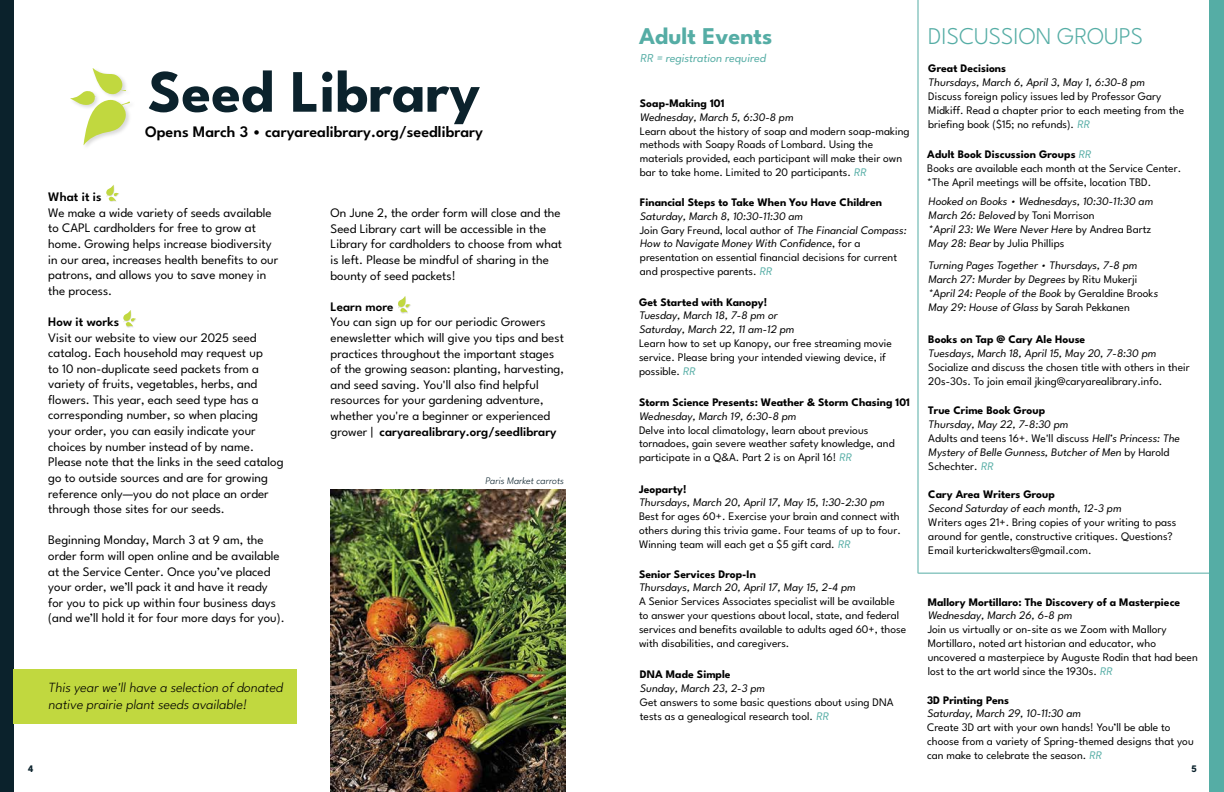
<style>
.page{position:relative;width:1224px;height:792px;background:#fff}
.page>*{position:absolute;margin:0;border:0;box-sizing:border-box;transform-origin:0 0}
.t1{font:700 60px "League Spartan";color:#0b222c}
.t2{font:300 24px "League Spartan";color:#55ada5}
.t3{font:700 24px "League Spartan";color:#55ada5}
.t4{font:600 16px "League Spartan";color:#000}
.t5{font:300 14px/16.8px "League Spartan";color:#000}
.t6{font:13px/15.6px "League Spartan";color:#000}
.t7{font:600 13px "League Spartan";color:#000}
.t8{font:12px "League Spartan";color:#55ada5}
.t9{font:11.5px/13.8px "League Spartan";color:#000}
.t10{font:700 11.5px "League Spartan";color:#000}
.t11{font:300 10px "League Spartan";color:#0b222c}
.t12{font:700 10px "League Spartan";color:#0b222c}
.s1{font-weight:600}
.s2{color:#55ada5}
.s3{font-weight:700}
</style>
<div class="page">
<div style="left:1209px;top:0;width:15px;height:792px;background:#55ada5"></div>
<svg style="left:70px;top:68px;width:60px;height:77px"></svg>
<div style="left:0;top:0;width:13px;height:792px;background:#0b222c"></div>
<img style="left:331px;top:490px;width:234px;height:302px">
<div style="left:13px;top:670px;width:284px;height:54px;background:#c1d83f"></div>
<hr style="left:918px;top:0;width:1px;height:573px;background:#55ada5">
<hr style="left:918px;top:573px;width:304px;height:1px;background:#55ada5">
<div style="left:123px;top:310px;width:14px;height:17px;background:#000;opacity:.15"></div>
<svg style="left:123px;top:310px;width:13px;height:16px"></svg>
<div style="left:106px;top:184px;width:14px;height:18px;background:#000;opacity:.15"></div>
<svg style="left:106px;top:184px;width:13px;height:17px"></svg>
<div style="left:398px;top:296px;width:14px;height:17px;background:#000;opacity:.15"></div>
<svg style="left:398px;top:296px;width:13px;height:16px"></svg>
<h1 class="t1" style="left:148px;top:45px;width:334px">Seed Library</h1>
<h3 class="t4" style="left:145px;top:120px;width:340px">Opens March 3 • caryarealibrary.org/seedlibrary</h3>
<p class="t7" style="left:48px;top:187px;width:55px">What it is</p>
<p class="t6" style="left:48px;top:204px;width:232px">We make a wide variety of seeds available to CAPL cardholders for free to grow at home. Growing helps increase biodiversity in our area, increases health benefits to our patrons, and allows you to save money in the process.</p>
<p class="t7" style="left:48px;top:312px;width:72px">How it works</p>
<p class="t6" style="left:48px;top:328px;width:237px">Visit our website to view our 2025 seed catalog. Each household may request up<br>to 10 non-duplicate seed packets from a variety of fruits, vegetables, herbs, and flowers. This year, each seed type has a corresponding number, so when placing your order, you can easily indicate your choices by number instead of by name.<br>Please note that the links in the seed catalog go to outside sources and are for growing reference only—you do not place an order through those sites for our seeds.</p>
<p class="t6" style="left:48px;top:531px;width:238px">Beginning Monday, March 3 at 9 am, the order form will open online and be available at the Service Center. Once you’ve placed your order, we’ll pack it and have it ready for you to pick up within four business days (and we’ll hold it for four more days for you).</p>
<p class="t6" style="left:331px;top:204px;width:233px">On June 2, the order form will close and the Seed Library cart will be accessible in the Library for cardholders to choose from what is left. Please be mindful of sharing in the bounty of seed packets!</p>
<p class="t7" style="left:331px;top:297px;width:65px">Learn more</p>
<p class="t6" style="left:331px;top:313px;width:235px">You can sign up for our periodic Growers enewsletter which will give you tips and best practices throughout the important stages of the growing season: planting, harvesting, and seed saving. You'll also find helpful resources for your gardening adventure, whether you're a beginner or experienced grower | <span class="s1">caryarealibrary.org/seedlibrary</span></p>
<p class="t11" style="left:485px;top:474px;width:82px">Paris Market carrots</p>
<p class="t5" style="left:48px;top:678px;width:238px">This year we'll have a selection of donated native prairie plant seeds available!</p>
<p class="t12" style="left:28px;top:761px;width:7px">4</p>
<h2 class="t3" style="left:639px;top:17px;width:135px">Adult Events</h2>
<p class="t8" style="left:640px;top:49px;width:129px">RR = registration required</p>
<p class="t10" style="left:640px;top:94px;width:86px">Soap-Making 101</p>
<p class="t9" style="left:640px;top:109px;width:271px">Wednesday, March 5, 6:30-8 pm<br>Learn about the history of soap and modern soap-making methods with Soapy Roads of Lombard. Using the materials provided, each participant will make their own bar to take home. Limited to 20 participants. <span class="s2">RR</span></p>
<p class="t10" style="left:640px;top:193px;width:244px">Financial Steps to Take When You Have Children</p>
<p class="t9" style="left:640px;top:208px;width:270px">Saturday, March 8, 10:30-11:30 am<br>Join Gary Freund, local author of The Financial Compass:<br>How to Navigate Money With Confidence, fo r a presentation on essential financial decisions for current and prospective parents. <span class="s2">RR</span></p>
<p class="t10" style="left:639px;top:293px;width:130px">Get Started with Kanopy!</p>
<p class="t9" style="left:639px;top:308px;width:255px">Tuesday, March 18, 7-8 pm or<br>Saturday, March 22, 11 am-12 pm<br>Learn how to set up Kanopy, our free streaming movie service. Please bring your intended viewing device, if possible. <span class="s2">RR</span></p>
<p class="t10" style="left:639px;top:393px;width:272px">Storm Science Presents: Weather &amp; Storm Chasing 101</p>
<p class="t9" style="left:639px;top:408px;width:257px">Wednesday, March 19, 6:30-8 pm<br>Delve into local climatology, learn about previous tornadoes, gain severe weather safety knowledge, and participate in a Q&amp;A. Part 2 is on April 16! <span class="s2">RR</span></p>
<p class="t10" style="left:639px;top:480px;width:49px">Jeoparty!</p>
<p class="t9" style="left:639px;top:495px;width:264px">Thursdays, March 20, April 17, May 15, 1:30-2:30 pm Best for ages 60+. Exercise your brain and connect with others during this trivia game. Four teams of up to four.<br>Winning team will each get a $5 gift card. <span class="s2">RR</span></p>
<p class="t10" style="left:639px;top:565px;width:118px">Senior Services Drop-In</p>
<p class="t9" style="left:639px;top:580px;width:269px">Thursdays, March 20, April 17, May 15, 2-4 pm<br>A Senior Services Associates specialist will be available to answer your questions about local, state, and federal services and benefits available to adults aged 60+, those with disabilities, and caregivers.</p>
<p class="t10" style="left:640px;top:665px;width:92px">DNA Made Simple</p>
<p class="t9" style="left:640px;top:680px;width:255px">Sunday, March 23, 2-3 pm<br>Get answers to some basic questions about using DNA tests as a genealogical research tool. <span class="s2">RR</span></p>
<h2 class="t2" style="left:928px;top:19px;width:216px">DISCUSSION GROUPS</h2>
<p class="t10" style="left:928px;top:59px;width:79px">Great Decisions</p>
<p class="t9" style="left:928px;top:74px;width:257px">Thursdays, March 6, April 3, May 1, 6:30-8 pm<br>Discuss foreign policy issues led by Professor Gary Midkiff. Read a chapter prior to each meeting from the briefing book ($15; no refunds). <span class="s2">RR</span></p>
<p class="t9" style="left:927px;top:146px;width:255px"><span class="s3">Adult Book Discussion Groups</span> <span class="s2">RR<br></span>Books are available each month at the Service Center. *The April meetings will be offsite, location TBD.</p>
<p class="t9" style="left:928px;top:193px;width:228px">Hooked on Books • Wednesdays, 10:30-11:30 am March 26: Beloved by To n i M o rri s o n<br>*April 23: We Were Never Here by A n d re a B a rtz May 28: Bear by Julia Phillips</p>
<p class="t9" style="left:928px;top:257px;width:234px">Turning Pages Together • Thursdays, 7-8 pm March 27: Murder by Degrees by R i t u M u ke rj i *April 24: People of the Book by G e ra l d i n e B ro o ks May 29: House of Glass by S a ra h Pe kka n e n</p>
<p class="t10" style="left:928px;top:330px;width:159px">Books on Tap @ Cary Ale House</p>
<p class="t9" style="left:928px;top:346px;width:263px">Tuesdays, March 18, April 15, May 20, 7-8:30 pm<br>Socialize and discuss the chosen title with others in their<br>20s-30s. To join email jking@caryarealibrary.info.</p>
<p class="t10" style="left:928px;top:402px;width:118px">True Crime Book Group</p>
<p class="t9" style="left:928px;top:417px;width:255px">Thursday, May 22, 7-8:30 pm<br>Adults and teens 16+. We'll discuss Hell’s Princess: The Mystery of Belle Gunness, Butcher of Men by H a ro l d Schechter. <span class="s2">RR</span></p>
<p class="t10" style="left:928px;top:485px;width:128px">Cary Area Writers Group</p>
<p class="t9" style="left:928px;top:500px;width:250px">Second Saturday of each month, 12-3 pm<br>Writers ages 21+. Bring copies of your writing to pass around for gentle, constructive critiques. Questions?<br>Email kurterickwalters@gmail.com.</p>
<p class="t10" style="left:928px;top:593px;width:254px">Mallory Mortillaro: The Discovery of a Masterpiece</p>
<p class="t9" style="left:928px;top:608px;width:272px">Wednesday, March 26, 6-8 pm<br>Join us virtually or on-site as we Zoom with Mallory Mortillaro, noted art historian and educator, who uncovered a masterpiece by Auguste Rodin that had been lost to the art world since the 1930s. <span class="s2">RR</span></p>
<p class="t10" style="left:927px;top:691px;width:83px">3D Printing Pens</p>
<p class="t9" style="left:927px;top:706px;width:268px">Saturday, March 29, 10-11:30 am<br>Create 3D art with your own hands! You’ll be able to choose from a variety of Spring-themed designs that you can make to celebrate the season. <span class="s2">RR</span></p>
<p class="t12" style="left:1192px;top:761px;width:7px">5</p>
</div>
